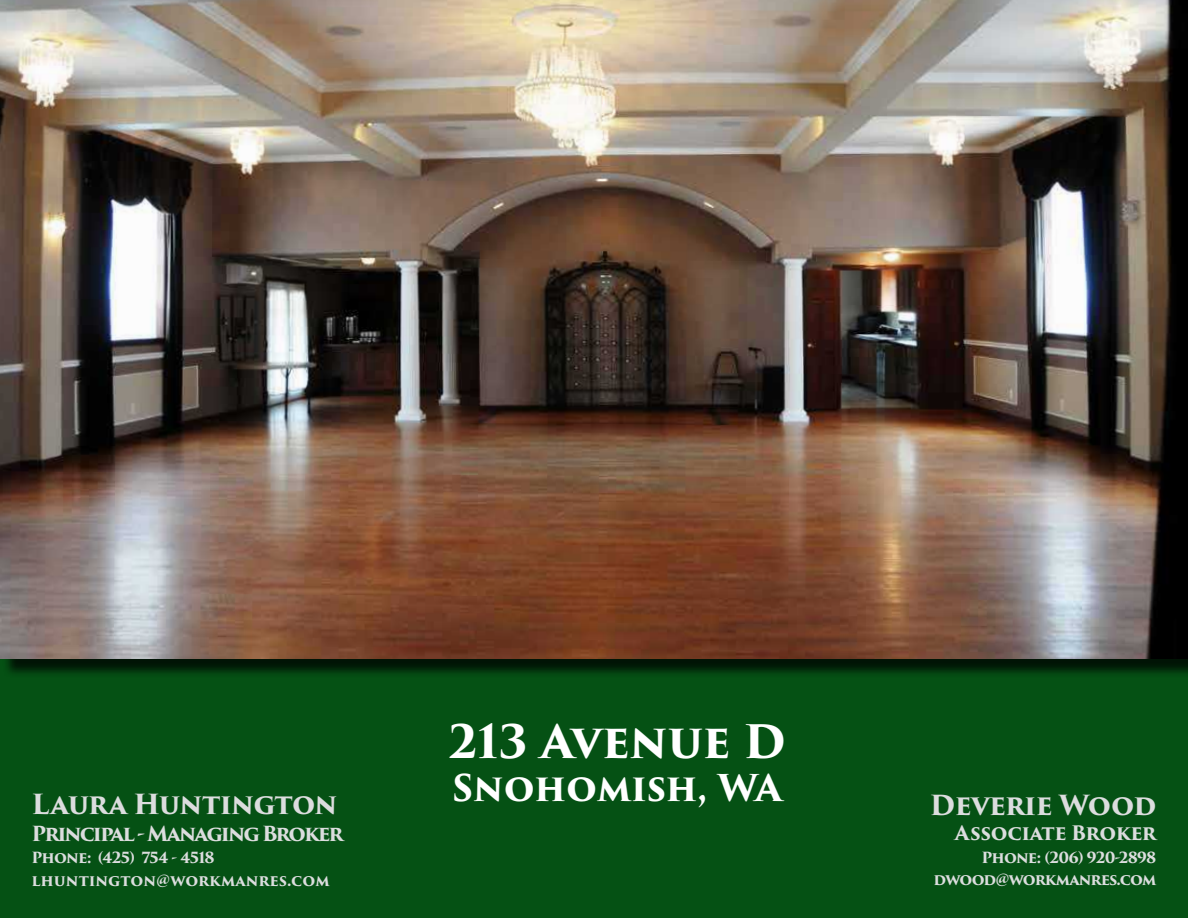
<style>
.page{position:relative;width:1188px;height:918px;background:#fff}
.page>*{position:absolute;margin:0;border:0;box-sizing:border-box;transform-origin:0 0}
.t1{font:700 45px "Trajan Pro 3";letter-spacing:-.01em;color:#fff}
.t2{font:700 36px "Trajan Pro 3";letter-spacing:-.01em;color:#fff}
.t3{font:700 27px "Trajan Pro 3";letter-spacing:-.03em;color:#dcddde}
.t4{font:700 20.25px "Trajan Pro 3";letter-spacing:-.095em;color:#dcddde}
.t5{font:700 19.5px "Trajan Pro 3";letter-spacing:-.02em;color:#dcddde}
.t6{font:700 15px/22.5px "Trajan Pro 3";letter-spacing:-.015em;color:#dcddde}
.t7{font:700 15px/22.5px "Trajan Pro 3";letter-spacing:-.05em;color:#dcddde;text-align:right}
</style>
<div class="page">
<div style="left:0;top:653px;width:1188px;height:265px;background:#055114"></div>
<div style="left:2px;top:2px;width:1186px;height:676px;background:#000;opacity:.75"></div>
<img style="left:0;top:0;width:1188px;height:659px">
<h3 class="t3" style="left:32px;top:784px;width:308px">Laura Huntington</h3>
<h3 class="t4" style="left:32px;top:818px;width:313px">Principal - Managing Broker</h3>
<p class="t6" style="left:32px;top:847px;width:300px">Phone: (425) 754 - 4518 lhuntington@workmanres.com</p>
<h1 class="t1" style="left:448px;top:708px;width:339px">213 Avenue D</h1>
<h2 class="t2" style="left:453px;top:762px;width:331px">Snohomish, WA</h2>
<h3 class="t3" style="left:930px;top:785px;width:228px">Deverie Wood</h3>
<h3 class="t5" style="left:955px;top:818px;width:203px">Associate Broker</h3>
<p class="t7" style="left:934px;top:846px;width:224px">Phone: (206) 920-2898 dwood@workmanres.com</p>
</div>
